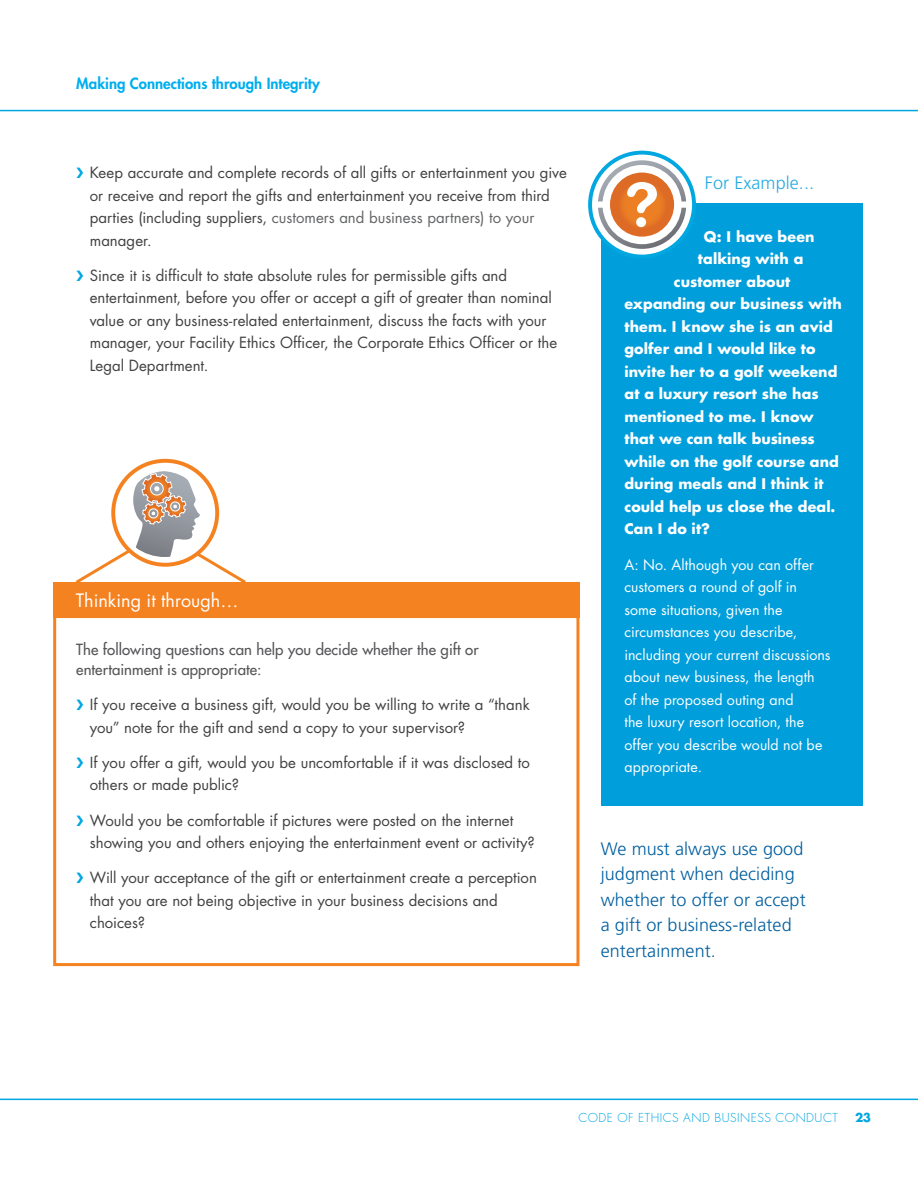
<style>
.page{position:relative;width:918px;height:1188px;background:#fff}
.page>*{position:absolute;margin:0;border:0;box-sizing:border-box;transform-origin:0 0}
.t1{font:300 18px/25.5px "Frutiger LT Std";letter-spacing:.005em;color:#005e9e}
.t2{font:18px "Futura Std";color:#fff}
.t3{font:300 18px "Frutiger LT Std";letter-spacing:.005em;color:#27aae1}
.t4{font:15px/22.5px "Futura Std";color:#414042}
.t5{font:500 15px/19.5px "Futura Std";letter-spacing:.005em;color:#565659}
.t6{font:800 15px "Futura Std";color:#00aeef}
.t7{font:700 14.25px "Futura Std";letter-spacing:.005em;color:#fff}
.t8{font:14.25px/22.5px "Futura Std";letter-spacing:.005em;color:#fff}
.t9{font:300 12px "Futura Std";letter-spacing:.04em;color:#00a7e1}
.t10{font:700 12px "Futura Std";color:#00a7e1}
.s1{color:#00a7e1}
.s2{color:#636466}
</style>
<div class="page">
<hr style="left:0;top:110px;width:918px;height:1px;background:#00a7e1">
<hr style="left:0;top:1099px;width:918px;height:1px;background:#00a7e1">
<div style="left:601px;top:203px;width:262px;height:603px;background:#009edb"></div>
<svg style="left:590px;top:153px;width:104px;height:104px"></svg>
<svg style="left:598px;top:160px;width:88px;height:89px"></svg>
<div style="left:588px;top:151px;width:108px;height:108px;border:4px solid #00a7e1;border-radius:50%"></div>
<div style="left:53px;top:615px;width:526px;height:351px;background:#fff;border:3px solid #f58220"></div>
<div style="left:53px;top:582px;width:526px;height:36px;background:#f58220"></div>
<svg style="left:113px;top:461px;width:104px;height:104px"></svg>
<svg style="left:75px;top:471px;width:171px;height:111px"></svg>
<p class="t6" style="left:76px;top:74px;width:245px">Making Connections through Integrity</p>
<p class="t4" style="left:90px;top:161px;width:478px;text-indent:-14px"><span class="s1">❯</span> Keep accurate and complete records of all gifts or entertainment you give or receive and report the gifts and entertainment you receive from third parties (including suppliers, <span class="s2">customers and business partners) to your </span>manager.</p>
<p class="t4" style="left:90px;top:264px;width:469px;text-indent:-14px"><span class="s1">❯</span> Since it is difficult to state absolute rules for permissible gifts and entertainment, before you offer or accept a gift of greater than nominal value or any business-related entertainment, discuss the facts with your manager, your Facility Ethics Officer, the Corporate Ethics Officer or the Legal Department.</p>
<p class="t2" style="left:76px;top:589px;width:164px">Thinking it through…</p>
<p class="t5" style="left:76px;top:640px;width:404px">The following questions can help you decide whether the gift or entertainment is appropriate:</p>
<p class="t4" style="left:90px;top:693px;width:441px;text-indent:-14px"><span class="s1">❯</span> If you receive a business gift, would you be willing to write a “thank you” note for the gift and send a copy to your supervisor?</p>
<p class="t4" style="left:90px;top:751px;width:442px;text-indent:-14px"><span class="s1">❯</span> If you offer a gift, would you be uncomfortable if it was disclosed to others or made public?</p>
<p class="t4" style="left:90px;top:809px;width:446px;text-indent:-14px"><span class="s1">❯</span> Would you be comfortable if pictures were posted on the internet showing you and others enjoying the entertainment event or activity?</p>
<p class="t4" style="left:90px;top:867px;width:449px;text-indent:-14px"><span class="s1">❯</span> Will your acceptance of the gift or entertainment create a perception that you are not being objective in your business decisions and choices?</p>
<p class="t3" style="left:705px;top:172px;width:111px">For Example...</p>
<p class="t7" style="left:704px;top:227px;width:112px">Q: I have been</p>
<p class="t7" style="left:698px;top:250px;width:107px">talking with a</p>
<p class="t7" style="left:674px;top:272px;width:118px">customer about</p>
<p class="t7" style="left:624px;top:295px;width:219px">expanding our business with</p>
<p class="t7" style="left:624px;top:317px;width:210px">them. I know she is an avid</p>
<p class="t7" style="left:624px;top:340px;width:193px">golfer and I would like to</p>
<p class="t7" style="left:624px;top:362px;width:214px">invite her to a golf weekend</p>
<p class="t7" style="left:624px;top:385px;width:196px">at a luxury resort she has</p>
<p class="t7" style="left:624px;top:407px;width:191px">mentioned to me. I know</p>
<p class="t7" style="left:624px;top:430px;width:192px">that we can talk business</p>
<p class="t7" style="left:624px;top:452px;width:216px">while on the golf course and</p>
<p class="t7" style="left:624px;top:475px;width:201px">during meals and I think it</p>
<p class="t7" style="left:624px;top:497px;width:213px">could help us close the deal.</p>
<p class="t7" style="left:624px;top:520px;width:87px">Can I do it?</p>
<p class="t8" style="left:624px;top:553px;width:208px">A: No. Although you can offer customers a round of golf in some situations, given the circumstances you describe, including your current discussions about new business, the length<br>of the proposed outing and<br>the luxury resort location, the offer you describe would not be appropriate.</p>
<p class="t1" style="left:601px;top:836px;width:206px">We must always use good judgment when deciding whether to offer or accept a gift or business-related entertainment.</p>
<p class="t9" style="left:578px;top:1110px;width:261px">CODE OF ETHICS AND BUSINESS CONDUCT</p>
<p class="t10" style="left:855px;top:1109px;width:18px">23</p>
</div>
